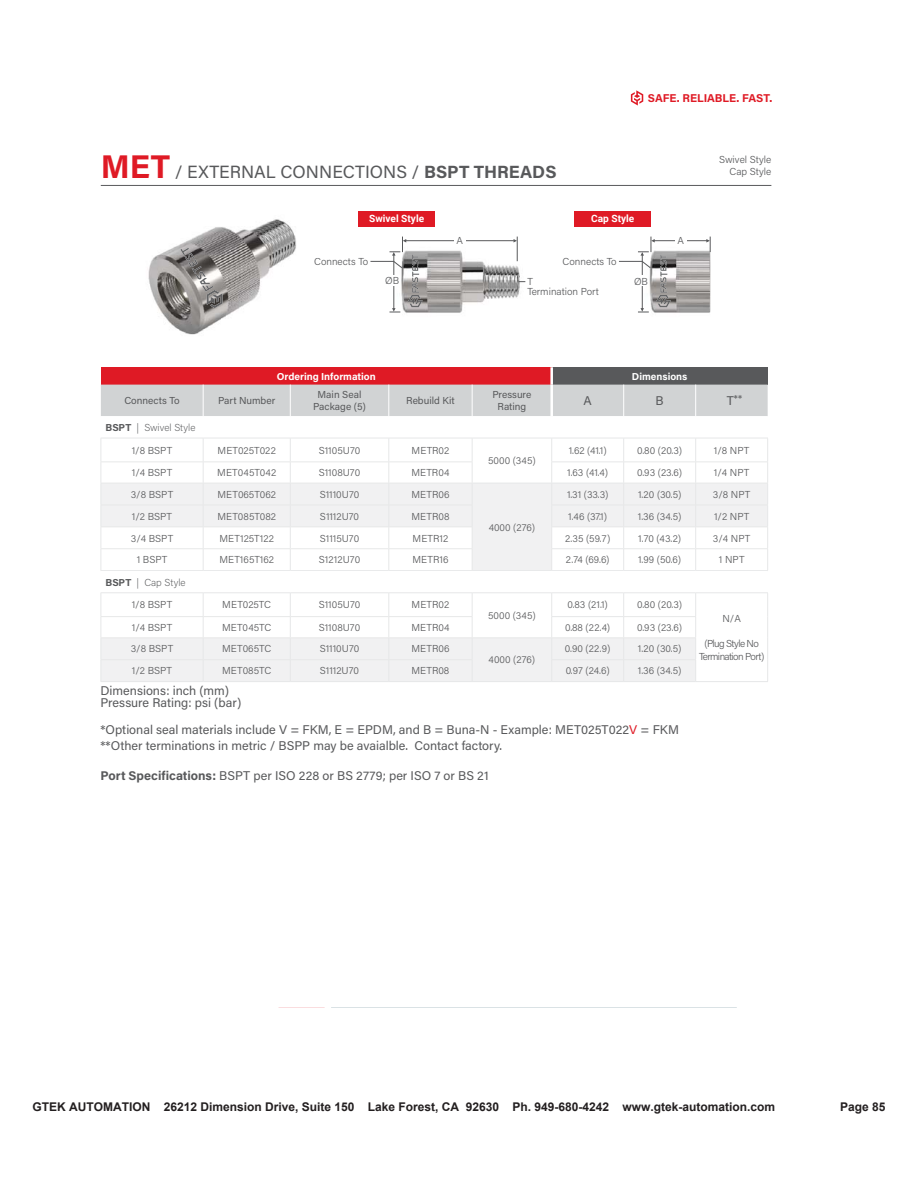
<style>
.page{position:relative;width:918px;height:1188px;background:#fff}
.page>*{position:absolute;margin:0;border:0;box-sizing:border-box;transform-origin:0 0}
.t1{font:17.7px "Acumin Pro";color:#58595b}
.t2{font:12.6px/12.6px "Acumin Pro";color:#58595b}
.t3{font:700 12px "Arial";color:#231f20}
.t4{font:700 11.4px "Acumin Pro";letter-spacing:-.005em;color:#df1a25}
.t5{font:300 10.05px/10.1px "Acumin Pro";color:#58595b}
.t6{font:10.05px/11.4px "Acumin Pro";color:#58595b;text-align:center}
.t7{font:700 10.05px "Acumin Pro";color:#fff}
.t8{font:200 10.05px "Acumin Pro";color:#58595b}
.t9{font:300 10.05px/12.6px "Acumin Pro";letter-spacing:-.06em;color:#58595b;text-align:center}
.t10{font:700 10.05px "Roboto";color:#fff}
.s1{font-weight:700;font-size:32.85px;color:#df1a25}
.s2{font-weight:700}
.s3{font-size:12.6px}
.s4{color:#df1a25}
</style>
<div class="page">
<img style="left:402px;top:236px;width:124px;height:77px">
<hr style="left:405px;top:240px;width:109px;height:1px;background:#58595b">
<svg style="left:514px;top:237px;width:4px;height:24px"></svg>
<div style="left:454px;top:235px;width:12px;height:11px;background:#fff"></div>
<img style="left:650px;top:236px;width:60px;height:77px">
<hr style="left:654px;top:240px;width:54px;height:1px;background:#58595b">
<div style="left:675px;top:235px;width:11px;height:11px;background:#fff"></div>
<div style="left:358px;top:211px;width:77px;height:15px;background:#df1a25"></div>
<div style="left:574px;top:211px;width:77px;height:15px;background:#df1a25"></div>
<svg style="left:706px;top:237px;width:5px;height:15px"></svg>
<hr style="left:101px;top:185px;width:670px;height:1px;background:#58595b">
<div style="left:101px;top:367px;width:451px;height:18px;background:#df1a25"></div>
<div style="left:552px;top:367px;width:216px;height:18px;background:#58595b"></div>
<hr style="left:550px;top:367px;width:3px;height:18px;background:#fff">
<svg style="left:101px;top:385px;width:667px;height:297px"></svg>
<hr style="left:552px;top:681px;width:72px;height:1px;background:#e6e7e8">
<hr style="left:624px;top:681px;width:72px;height:1px;background:#e6e7e8">
<hr style="left:624px;top:659px;width:72px;height:1px;background:#e7e8e8">
<img style="left:148px;top:219px;width:148px;height:116px">
<img style="left:207px;top:290px;width:12px;height:15px">
<img style="left:210px;top:293px;width:13px;height:15px">
<svg style="left:180px;top:248px;width:33px;height:44px"></svg>
<img style="left:421px;top:298px;width:2px;height:9px">
<svg style="left:370px;top:237px;width:51px;height:76px"></svg>
<svg style="left:619px;top:237px;width:52px;height:76px"></svg>
<svg style="left:631px;top:90px;width:12px;height:16px"></svg>
<p class="t4" style="left:648px;top:93px;width:126px">SAFE. RELIABLE. FAST.</p>
<h1 class="t1" style="left:101px;top:164px;width:457px"><span class="s1">MET</span> / EXTERNAL CONNECTIONS / <span class="s2">BSPT THREADS</span></h1>
<p class="t10" style="left:369px;top:212px;width:56px">Swivel Style</p>
<p class="t10" style="left:591px;top:212px;width:45px">Cap Style</p>
<p class="t5" style="left:314px;top:257px;width:56px">Connects To</p>
<p class="t5" style="left:457px;top:236px;width:8px">A</p>
<p class="t5" style="left:563px;top:257px;width:56px">Connects To</p>
<p class="t5" style="left:678px;top:236px;width:8px">A</p>
<p class="t5" style="left:719px;top:154px;width:54px;line-height:12.1px;text-align:right">Swivel Style<br>Cap Style</p>
<p class="t5" style="left:385px;top:276px;width:15px">ØB</p>
<p class="t5" style="left:527px;top:277px;width:73px">T<br>Termination Port</p>
<p class="t5" style="left:634px;top:276px;width:15px">ØB</p>
<p class="t7" style="left:277px;top:372px;width:100px">Ordering Information</p>
<p class="t7" style="left:632px;top:372px;width:57px">Dimensions</p>
<p class="t6" style="left:124px;top:395px;width:57px">Connects To</p>
<p class="t6" style="left:218px;top:395px;width:59px">Part Number</p>
<p class="t6" style="left:313px;top:390px;width:54px">Main Seal<br>Package (5)</p>
<p class="t6" style="left:406px;top:395px;width:50px">Rebuild Kit</p>
<p class="t6" style="left:492px;top:390px;width:40px">Pressure<br>Rating</p>
<p class="t2" style="left:584px;top:395px;width:10px">A</p>
<p class="t2" style="left:656px;top:395px;width:10px">B</p>
<p class="t6" style="left:727px;top:394px;width:17px"><span class="s3">T</span>**</p>
<p class="t8" style="left:105px;top:423px;width:92px"><span class="s2">BSPT</span> | Swivel Style</p>
<p class="t5" style="left:132px;top:446px;width:42px">1/8 BSPT</p>
<p class="t5" style="left:218px;top:446px;width:60px">MET025T022</p>
<p class="t5" style="left:319px;top:446px;width:43px">S1105U70</p>
<p class="t5" style="left:412px;top:446px;width:39px">METR02</p>
<p class="t5" style="left:488px;top:456px;width:49px">5000 (345)</p>
<p class="t5" style="left:569px;top:446px;width:40px">1.62 (41.1)</p>
<p class="t5" style="left:637px;top:446px;width:46px">0.80 (20.3)</p>
<p class="t5" style="left:714px;top:446px;width:37px">1/8 NPT</p>
<p class="t5" style="left:132px;top:468px;width:42px">1/4 BSPT</p>
<p class="t5" style="left:217px;top:468px;width:60px">MET045T042</p>
<p class="t5" style="left:319px;top:468px;width:43px">S1108U70</p>
<p class="t5" style="left:411px;top:468px;width:40px">METR04</p>
<p class="t5" style="left:567px;top:468px;width:42px">1.63 (41.4)</p>
<p class="t5" style="left:637px;top:468px;width:46px">0.93 (23.6)</p>
<p class="t5" style="left:714px;top:468px;width:37px">1/4 NPT</p>
<p class="t5" style="left:131px;top:490px;width:44px">3/8 BSPT</p>
<p class="t5" style="left:217px;top:490px;width:60px">MET065T062</p>
<p class="t5" style="left:320px;top:490px;width:41px">S1110U70</p>
<p class="t5" style="left:412px;top:490px;width:39px">METR06</p>
<p class="t5" style="left:489px;top:523px;width:48px">4000 (276)</p>
<p class="t5" style="left:567px;top:490px;width:43px">1.31 (33.3)</p>
<p class="t5" style="left:638px;top:490px;width:45px">1.20 (30.5)</p>
<p class="t5" style="left:713px;top:490px;width:39px">3/8 NPT</p>
<p class="t5" style="left:132px;top:512px;width:42px">1/2 BSPT</p>
<p class="t5" style="left:217px;top:512px;width:60px">MET085T082</p>
<p class="t5" style="left:320px;top:512px;width:41px">S1112U70</p>
<p class="t5" style="left:412px;top:512px;width:39px">METR08</p>
<p class="t5" style="left:568px;top:512px;width:40px">1.46 (37.1)</p>
<p class="t5" style="left:638px;top:512px;width:45px">1.36 (34.5)</p>
<p class="t5" style="left:714px;top:512px;width:37px">1/2 NPT</p>
<p class="t5" style="left:131px;top:533px;width:44px">3/4 BSPT</p>
<p class="t5" style="left:219px;top:533px;width:56px">MET125T122</p>
<p class="t5" style="left:320px;top:533px;width:41px">S1115U70</p>
<p class="t5" style="left:413px;top:533px;width:37px">METR12</p>
<p class="t5" style="left:565px;top:533px;width:47px">2.35 (59.7)</p>
<p class="t5" style="left:638px;top:533px;width:44px">1.70 (43.2)</p>
<p class="t5" style="left:713px;top:533px;width:39px">3/4 NPT</p>
<p class="t5" style="left:137px;top:555px;width:32px">1 BSPT</p>
<p class="t5" style="left:219px;top:555px;width:56px">MET165T162</p>
<p class="t5" style="left:319px;top:555px;width:43px">S1212U70</p>
<p class="t5" style="left:412px;top:555px;width:38px">METR16</p>
<p class="t5" style="left:566px;top:555px;width:45px">2.74 (69.6)</p>
<p class="t5" style="left:638px;top:555px;width:45px">1.99 (50.6)</p>
<p class="t5" style="left:719px;top:555px;width:27px">1 NPT</p>
<p class="t8" style="left:105px;top:578px;width:82px"><span class="s2">BSPT</span> | Cap Style</p>
<p class="t5" style="left:132px;top:600px;width:42px">1/8 BSPT</p>
<p class="t5" style="left:222px;top:600px;width:50px">MET025TC</p>
<p class="t5" style="left:319px;top:600px;width:43px">S1105U70</p>
<p class="t5" style="left:412px;top:600px;width:39px">METR02</p>
<p class="t5" style="left:488px;top:611px;width:49px">5000 (345)</p>
<p class="t5" style="left:567px;top:600px;width:42px">0.83 (21.1)</p>
<p class="t5" style="left:637px;top:600px;width:46px">0.80 (20.3)</p>
<p class="t5" style="left:722px;top:614px;width:20px">N/A</p>
<p class="t9" style="left:699px;top:638px;width:67px">(Plug Style No<br>Termination Port)</p>
<p class="t5" style="left:132px;top:623px;width:42px">1/4 BSPT</p>
<p class="t5" style="left:222px;top:623px;width:51px">MET045TC</p>
<p class="t5" style="left:319px;top:623px;width:43px">S1108U70</p>
<p class="t5" style="left:411px;top:623px;width:40px">METR04</p>
<p class="t5" style="left:565px;top:623px;width:47px">0.88 (22.4)</p>
<p class="t5" style="left:637px;top:623px;width:46px">0.93 (23.6)</p>
<p class="t5" style="left:131px;top:644px;width:44px">3/8 BSPT</p>
<p class="t5" style="left:222px;top:644px;width:51px">MET065TC</p>
<p class="t5" style="left:320px;top:644px;width:41px">S1110U70</p>
<p class="t5" style="left:412px;top:644px;width:39px">METR06</p>
<p class="t5" style="left:489px;top:655px;width:48px">4000 (276)</p>
<p class="t5" style="left:565px;top:644px;width:47px">0.90 (22.9)</p>
<p class="t5" style="left:638px;top:644px;width:45px">1.20 (30.5)</p>
<p class="t5" style="left:132px;top:666px;width:42px">1/2 BSPT</p>
<p class="t5" style="left:222px;top:666px;width:51px">MET085TC</p>
<p class="t5" style="left:320px;top:666px;width:41px">S1112U70</p>
<p class="t5" style="left:411px;top:666px;width:39px">METR08</p>
<p class="t5" style="left:566px;top:666px;width:45px">0.97 (24.6)</p>
<p class="t5" style="left:638px;top:666px;width:45px">1.36 (34.5)</p>
<p class="t2" style="left:101px;top:684px;width:142px">Dimensions: inch (mm)<br>Pressure Rating: psi (bar)</p>
<p class="t2" style="left:101px;top:723px;width:580px;line-height:15.1px">*Optional seal materials include V = FKM, E = EPDM, and B = Buna-N - Example: MET025T022<span class="s4">V</span> = FKM **Other terminations in metric / BSPP may be avaialble. Contact factory.</p>
<p class="t2" style="left:101px;top:770px;width:390px"><span class="s2">Port Specifications:</span> BSPT per ISO 228 or BS 2779; per ISO 7 or BS 21</p>
<p class="t3" style="left:32px;top:1100px;width:744px">GTEK AUTOMATION 26212 Dimension Drive, Suite 150 Lake Forest, CA 92630 Ph. 949-680-4242 www.gtek-automation.com</p>
<p class="t3" style="left:840px;top:1100px;width:47px">Page 85</p>
</div>
